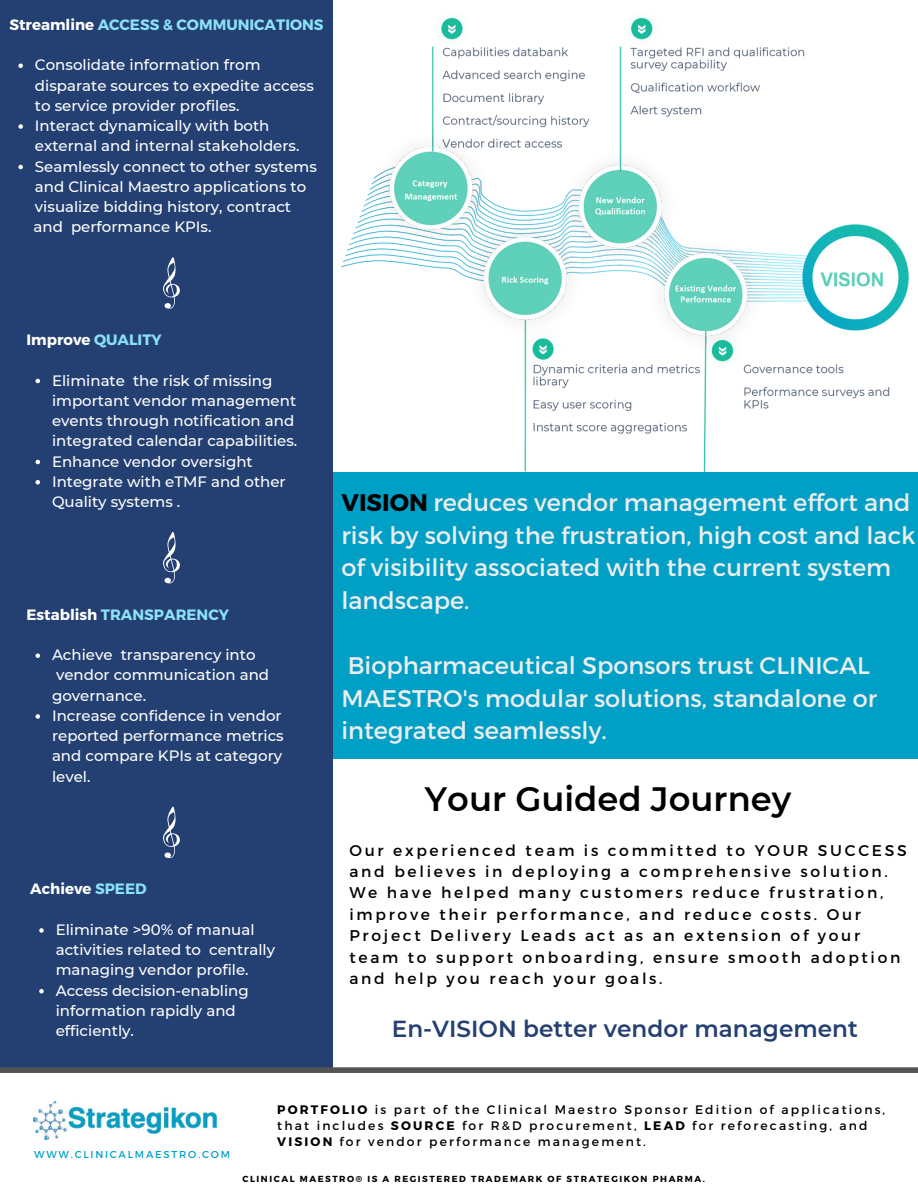
<style>
.page{position:relative;width:918px;height:1188px;background:#fff}
.page>*{position:absolute;margin:0;border:0;box-sizing:border-box;transform-origin:0 0}
.t1{font:600 33.75px "Montserrat";color:#000}
.t2{font:24px/32.7px "Montserrat";color:#ededed}
.t3{font:600 23.25px "Montserrat";color:#244072}
.t4{font:15.6px/21.3px "Montserrat";letter-spacing:.175em;color:#000}
.t5{font:500 15px/20.2px "Montserrat";color:#fff}
.t6{font:700 15px "Montserrat";color:#8be1f8}
.t7{font:700 15px "Montserrat";color:#fff}
.t8{font:12.3px/16.4px "Montserrat";letter-spacing:.175em;color:#000}
.t9{font:10.05px "Montserrat";letter-spacing:.175em;color:#00a0c6}
.t10{font:700 8.85px "Montserrat";letter-spacing:.175em;color:#000}
.s1{color:#fff}
.s2{color:#8be1f8}
.s3{font-weight:700;color:#000}
.s4{font-weight:700}
</style>
<div class="page">
<div style="left:320px;top:472px;width:598px;height:287px;background:#00a0c6"></div>
<div style="left:0;top:0;width:333px;height:1068px;background:#244072"></div>
<div style="left:0;top:1067px;width:918px;height:6px;background:#545454"></div>
<svg style="left:163px;top:807px;width:17px;height:51px"></svg>
<svg style="left:163px;top:257px;width:17px;height:52px"></svg>
<svg style="left:163px;top:532px;width:17px;height:52px"></svg>
<img style="left:34px;top:1101px;width:182px;height:39px">
<img style="left:342px;top:17px;width:567px;height:456px">
<svg style="left:39px;top:928px;width:5px;height:5px"></svg>
<svg style="left:39px;top:989px;width:5px;height:4px"></svg>
<svg style="left:36px;top:379px;width:4px;height:4px"></svg>
<svg style="left:36px;top:460px;width:4px;height:4px"></svg>
<svg style="left:36px;top:480px;width:4px;height:5px"></svg>
<svg style="left:36px;top:653px;width:4px;height:5px"></svg>
<svg style="left:36px;top:714px;width:4px;height:5px"></svg>
<svg style="left:18px;top:64px;width:5px;height:4px"></svg>
<svg style="left:18px;top:124px;width:5px;height:5px"></svg>
<svg style="left:18px;top:165px;width:5px;height:4px"></svg>
<p class="t6" style="left:9px;top:15px;width:316px"><span class="s1">Streamline</span> ACCESS &amp; COMMUNICATIONS</p>
<p class="t5" style="left:35px;top:55px;width:283px">Consolidate information from disparate sources to expedite access to service provider profiles.<br>Interact dynamically with both external and internal stakeholders.<br>Seamlessly connect to other systems and Clinical Maestro applications to visualize bidding history, contract</p>
<p class="t5" style="left:34px;top:217px;width:179px">and performance KPIs.</p>
<p class="t7" style="left:27px;top:330px;width:137px">Improve <span class="s2">QUALITY</span></p>
<p class="t5" style="left:52px;top:370px;width:247px">Eliminate the risk of missing important vendor management events through notification and integrated calendar capabilities.<br>Enhance vendor oversight<br>Integrate with eTMF and other<br>Quality systems .</p>
<p class="t6" style="left:27px;top:605px;width:204px"><span class="s1">Establish</span> TRANSPARENCY</p>
<p class="t5" style="left:52px;top:645px;width:233px">Achieve transparency into vendor communication and governance.<br>Increase confidence in vendor reported performance metrics and compare KPIs at category level.</p>
<p class="t7" style="left:30px;top:879px;width:118px">Achieve <span class="s2">SPEED</span></p>
<p class="t5" style="left:56px;top:919px;width:221px">Eliminate &gt;90% of manual activities related to centrally managing vendor profile.<br>Access decision-enabling information rapidly and efficiently.</p>
<h2 class="t2" style="left:342px;top:485px;width:576px"><span class="s3">VISION</span> reduces vendor management effort and risk by solving the frustration, high cost and lack of visibility associated with the current system landscape.</h2>
<h2 class="t2" style="left:342px;top:648px;width:537px">Biopharmaceutical Sponsors trust CLINICAL<br>MAESTRO's modular solutions, standalone or integrated seamlessly.</h2>
<h1 class="t1" style="left:425px;top:778px;width:368px">Your Guided Journey</h1>
<p class="t4" style="left:349px;top:839px;width:559px">Our experienced team is committed to YOUR SUCCESS and believes in deploying a comprehensive solution.<br>We have helped many customers reduce frustration, improve their performance, and reduce costs. Our Project Delivery Leads act as an extension of your team to support onboarding, ensure smooth adoption and help you reach your goals.</p>
<h3 class="t3" style="left:392px;top:1015px;width:468px">En-VISION better vendor management</h3>
<p class="t9" style="left:34px;top:1148px;width:197px">WWW.CLINICALMAESTRO.COM</p>
<p class="t8" style="left:277px;top:1100px;width:610px"><span class="s4">PORTFOLIO</span> is part of the Clinical Maestro Sponsor Edition of applications, that includes <span class="s4">SOURCE</span> for R&amp;D procurement, <span class="s4">LEAD</span> for reforecasting, and<br><span class="s4">VISION</span> for vendor performance management.</p>
<p class="t10" style="left:243px;top:1173px;width:464px">CLINICAL MAESTRO® IS A REGISTERED TRADEMARK OF STRATEGIKON PHARMA.</p>
</div>
